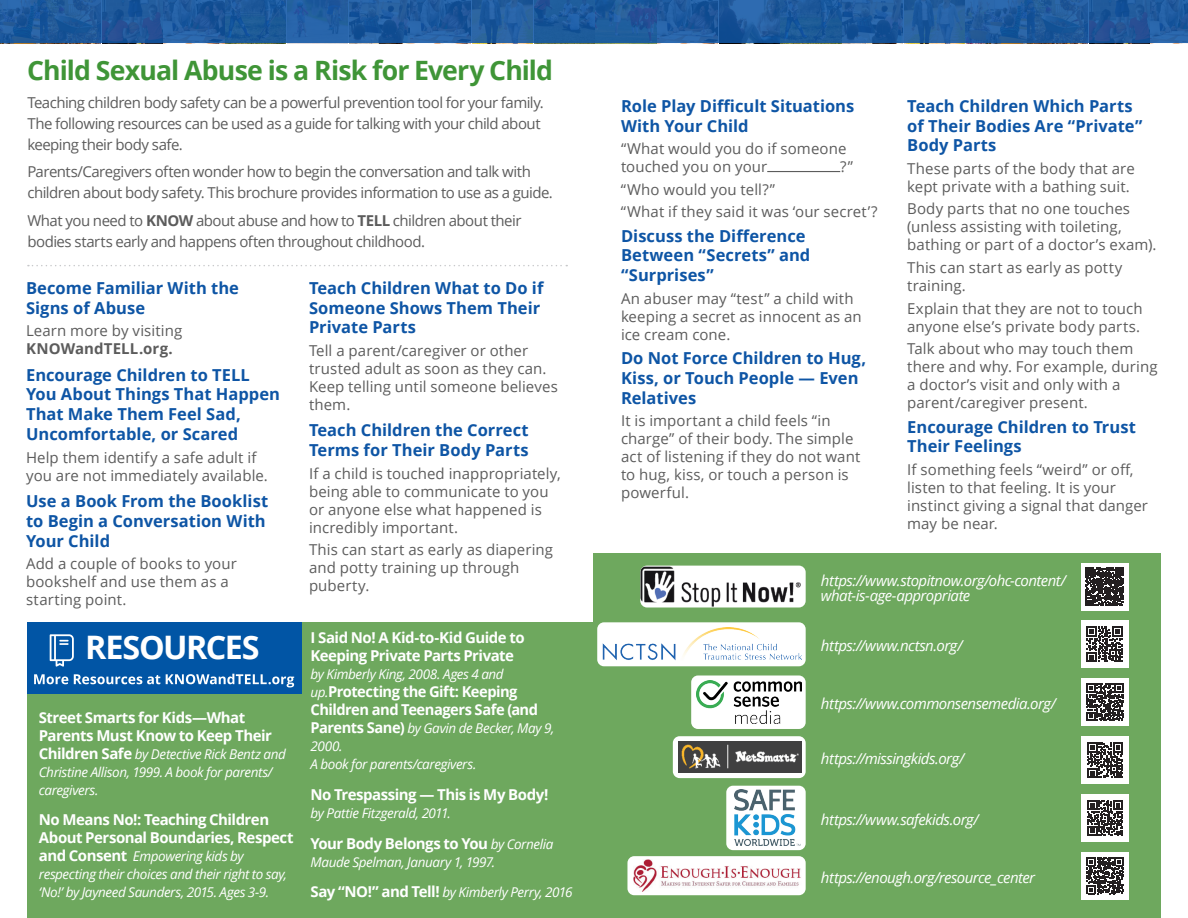
<style>
.page{position:relative;width:1188px;height:918px;background:#fff}
.page>*{position:absolute;margin:0;border:0;box-sizing:border-box;transform-origin:0 0}
.t1{font:700 32.4px "Open Sans";letter-spacing:-.045em;color:#fff}
.t2{font:700 26.7px "Open Sans";letter-spacing:-.03em;color:#3f9537}
.t3{font:700 16.5px/19.8px "Open Sans";color:#0e55a5}
.t4{font:15px/18px "Open Sans";letter-spacing:.005em;color:#5c5c5c}
.t5{font:15px/21px "Open Sans";letter-spacing:-.035em;color:#5c5c5c}
.t6{font:700 15px/18px "Open Sans";letter-spacing:-.035em;color:#fff}
.t7{font:italic 15px/15px "Open Sans";letter-spacing:-.035em;color:#fff}
.t8{font:700 15px "Open Sans";letter-spacing:.01em;color:#5c5c5c}
.t9{font:italic 13.5px/18px "Open Sans";letter-spacing:-.03em;color:#fff}
.s1{font-weight:700}
.s2{font-weight:700;font-style:normal;font-size:15px}
.s3{font-weight:400;font-style:italic;font-size:13.5px}
</style>
<div class="page">
<div style="left:27px;top:622px;width:570px;height:296px;background:#6ea85e"></div>
<svg style="left:28px;top:265px;width:539px;height:1px"></svg>
<hr style="left:767px;top:171px;width:73px;height:1px;background:#5c5c5c">
<div style="left:593px;top:554px;width:568px;height:364px;background:#6ea85e"></div>
<div style="left:27px;top:622px;width:274px;height:72px;background:#0155a5"></div>
<svg style="left:34px;top:674px;width:260px;height:13px"></svg>
<svg style="left:50px;top:634px;width:24px;height:33px"></svg>
<div style="left:627px;top:856px;width:179px;height:39px;background:#fff;border-radius:7px"></div>
<img style="left:633px;top:859px;width:168px;height:33px">
<div style="left:1082px;top:852px;width:47px;height:47px;background:#fff"></div>
<svg style="left:1087px;top:857px;width:37px;height:37px"></svg>
<div style="left:597px;top:622px;width:209px;height:44px;background:#fff;border-radius:7px"></div>
<img style="left:603px;top:628px;width:198px;height:33px">
<div style="left:640px;top:566px;width:166px;height:42px;background:#fff;border-radius:7px"></div>
<img style="left:640px;top:566px;width:161px;height:42px">
<div style="left:1081px;top:563px;width:47px;height:47px;background:#fff"></div>
<svg style="left:1086px;top:568px;width:38px;height:38px"></svg>
<div style="left:1081px;top:621px;width:47px;height:47px;background:#fff"></div>
<svg style="left:1087px;top:626px;width:35px;height:36px"></svg>
<div style="left:691px;top:676px;width:115px;height:53px;background:#fff;border-radius:7px"></div>
<img style="left:696px;top:681px;width:105px;height:43px">
<div style="left:1081px;top:679px;width:48px;height:47px;background:#fff"></div>
<svg style="left:1086px;top:684px;width:38px;height:37px"></svg>
<div style="left:673px;top:736px;width:133px;height:42px;background:#fff;border-radius:7px"></div>
<img style="left:678px;top:741px;width:123px;height:32px">
<div style="left:1082px;top:737px;width:47px;height:47px;background:#fff"></div>
<svg style="left:1087px;top:742px;width:36px;height:36px"></svg>
<div style="left:726px;top:786px;width:80px;height:64px;background:#fff;border-radius:7px"></div>
<img style="left:734px;top:790px;width:67px;height:56px">
<div style="left:1082px;top:794px;width:47px;height:48px;background:#fff"></div>
<svg style="left:1087px;top:800px;width:36px;height:36px"></svg>
<svg style="left:0;top:0;width:1188px;height:43px;background:#205a9c"></svg>
<h2 class="t2" style="left:27px;top:51px;width:527px">Child Sexual Abuse is a Risk for Every Child</h2>
<p class="t5" style="left:27px;top:91px;width:518px">Teaching children body safety can be a powerful prevention tool for your family.<br>The following resources can be used as a guide for talking with your child about keeping their body safe.</p>
<p class="t5" style="left:27px;top:161px;width:527px">Parents/Caregivers often wonder how to begin the conversation and talk with children about body safety. This brochure provides information to use as a guide.</p>
<p class="t5" style="left:27px;top:210px;width:496px">What you need to <span class="s1">KNOW</span> about abuse and how to <span class="s1">TELL</span> children about their bodies starts early and happens often throughout childhood.</p>
<p class="t3" style="left:26px;top:277px;width:214px">Become Familiar With the<br>Signs of Abuse</p>
<p class="t4" style="left:26px;top:321px;width:158px">Learn more by visiting</p>
<p class="t8" style="left:26px;top:338px;width:148px">KNOWandTELL.org.</p>
<p class="t3" style="left:26px;top:364px;width:256px">Encourage Children to TELL<br>You About Things That Happen<br>That Make Them Feel Sad,<br>Uncomfortable, or Scared</p>
<p class="t4" style="left:26px;top:448px;width:243px">Help them identify a safe adult if you are not immediately available.</p>
<p class="t3" style="left:26px;top:491px;width:244px">Use a Book From the Booklist to Begin a Conversation With<br>Your Child</p>
<p class="t4" style="left:26px;top:555px;width:212px">Add a couple of books to your bookshelf and use them as a starting point.</p>
<h1 class="t1" style="left:85px;top:624px;width:176px">RESOURCES</h1>
<p class="t6" style="left:39px;top:708px;width:235px">Street Smarts for Kids—What<br>Parents Must Know to Keep Their</p>
<p class="t9" style="left:39px;top:744px;width:249px"><span class="s2">Children Safe</span> by Detective Rick Bentz and<br>Christine Allison, 1999. A book for parents/ caregivers.</p>
<p class="t6" style="left:39px;top:810px;width:256px">No Means No!: Teaching Children<br>About Personal Boundaries, Respect</p>
<p class="t9" style="left:39px;top:847px;width:250px"><span class="s2">and Consent</span> Empowering kids by respecting their choices and their right to say, ‘No!’ by Jayneed Saunders, 2015. Ages 3-9.</p>
<p class="t3" style="left:309px;top:277px;width:236px">Teach Children What to Do if<br>Someone Shows Them Their<br>Private Parts</p>
<p class="t4" style="left:309px;top:341px;width:250px">Tell a parent/caregiver or other trusted adult as soon as they can.<br>Keep telling until someone believes them.</p>
<p class="t3" style="left:309px;top:420px;width:221px">Teach Children the Correct<br>Terms for Their Body Parts</p>
<p class="t4" style="left:309px;top:464px;width:253px">If a child is touched inappropriately, being able to communicate to you or anyone else what happened is incredibly important.</p>
<p class="t4" style="left:309px;top:541px;width:246px">This can start as early as diapering and potty training up through puberty.</p>
<p class="t6" style="left:310px;top:628px;width:216px">I Said No! A Kid-to-Kid Guide to<br>Keeping Private Parts Private</p>
<p class="t9" style="left:310px;top:665px;width:195px">by Kimberly King, 2008. Ages 4 and</p>
<p class="t6" style="left:310px;top:682px;width:229px"><span class="s3">up.</span>Protecting the Gift: Keeping<br>Children and Teenagers Safe (and</p>
<p class="t9" style="left:310px;top:719px;width:245px"><span class="s2">Parents Sane)</span> by Gavin de Becker, May 9,<br>2000.<br>A book for parents/caregivers.</p>
<p class="t6" style="left:310px;top:785px;width:239px">No Trespassing — This is My Body!</p>
<p class="t9" style="left:310px;top:804px;width:142px">by Pattie Fitzgerald, 2011.</p>
<p class="t6" style="left:310px;top:834px;width:244px">Your Body Belongs to You <span class="s3">by Cornelia</span></p>
<p class="t9" style="left:311px;top:852px;width:186px">Maude Spelman, January 1, 1997.</p>
<p class="t9" style="left:310px;top:883px;width:264px"><span class="s2">Say “NO!” and Tell!</span> by Kimberly Perry, 2016</p>
<p class="t3" style="left:621px;top:95px;width:235px">Role Play Difficult Situations<br>With Your Child</p>
<p class="t4" style="left:621px;top:139px;width:227px">“What would you do if someone touched you on your</p>
<p class="t4" style="left:840px;top:157px;width:14px">?”</p>
<p class="t4" style="left:621px;top:178px;width:258px;line-height:22.6px">“Who would you tell?”<br>“What if they said it was ‘our secret’?</p>
<p class="t3" style="left:621px;top:225px;width:191px">Discuss the Difference<br>Between “Secrets” and “Surprises”</p>
<p class="t4" style="left:621px;top:289px;width:242px">An abuser may “test” a child with keeping a secret as innocent as an ice cream cone.</p>
<p class="t3" style="left:621px;top:348px;width:247px">Do Not Force Children to Hug,<br>Kiss, or Touch People — Even<br>Relatives</p>
<p class="t4" style="left:621px;top:412px;width:241px">It is important a child feels “in charge” of their body. The simple act of listening if they do not want to hug, kiss, or touch a person is powerful.</p>
<p class="t3" style="left:907px;top:95px;width:237px">Teach Children Which Parts of Their Bodies Are “Private”<br>Body Parts</p>
<p class="t4" style="left:907px;top:159px;width:229px">These parts of the body that are kept private with a bathing suit.</p>
<p class="t4" style="left:907px;top:200px;width:251px">Body parts that no one touches (unless assisting with toileting, bathing or part of a doctor’s exam).</p>
<p class="t4" style="left:907px;top:258px;width:217px">This can start as early as potty training.</p>
<p class="t4" style="left:907px;top:299px;width:237px">Explain that they are not to touch anyone else’s private body parts.</p>
<p class="t4" style="left:907px;top:339px;width:252px">Talk about who may touch them there and why. For example, during a doctor’s visit and only with a parent/caregiver present.</p>
<p class="t3" style="left:907px;top:416px;width:230px">Encourage Children to Trust<br>Their Feelings</p>
<p class="t4" style="left:907px;top:460px;width:242px">If something feels “weird” or off, listen to that feeling. It is your instinct giving a signal that danger may be near.</p>
<p class="t7" style="left:821px;top:573px;width:247px">https://www.stopitnow.org/ohc-content/ what-is-age-appropriate</p>
<p class="t7" style="left:821px;top:638px;width:143px">https://www.nctsn.org/</p>
<p class="t7" style="left:821px;top:696px;width:237px">https://www.commonsensemedia.org/</p>
<p class="t7" style="left:821px;top:751px;width:145px">https://missingkids.org/</p>
<p class="t7" style="left:821px;top:811px;width:159px">https://www.safekids.org/</p>
<p class="t7" style="left:821px;top:869px;width:216px">https://enough.org/resource_center</p>
</div>
